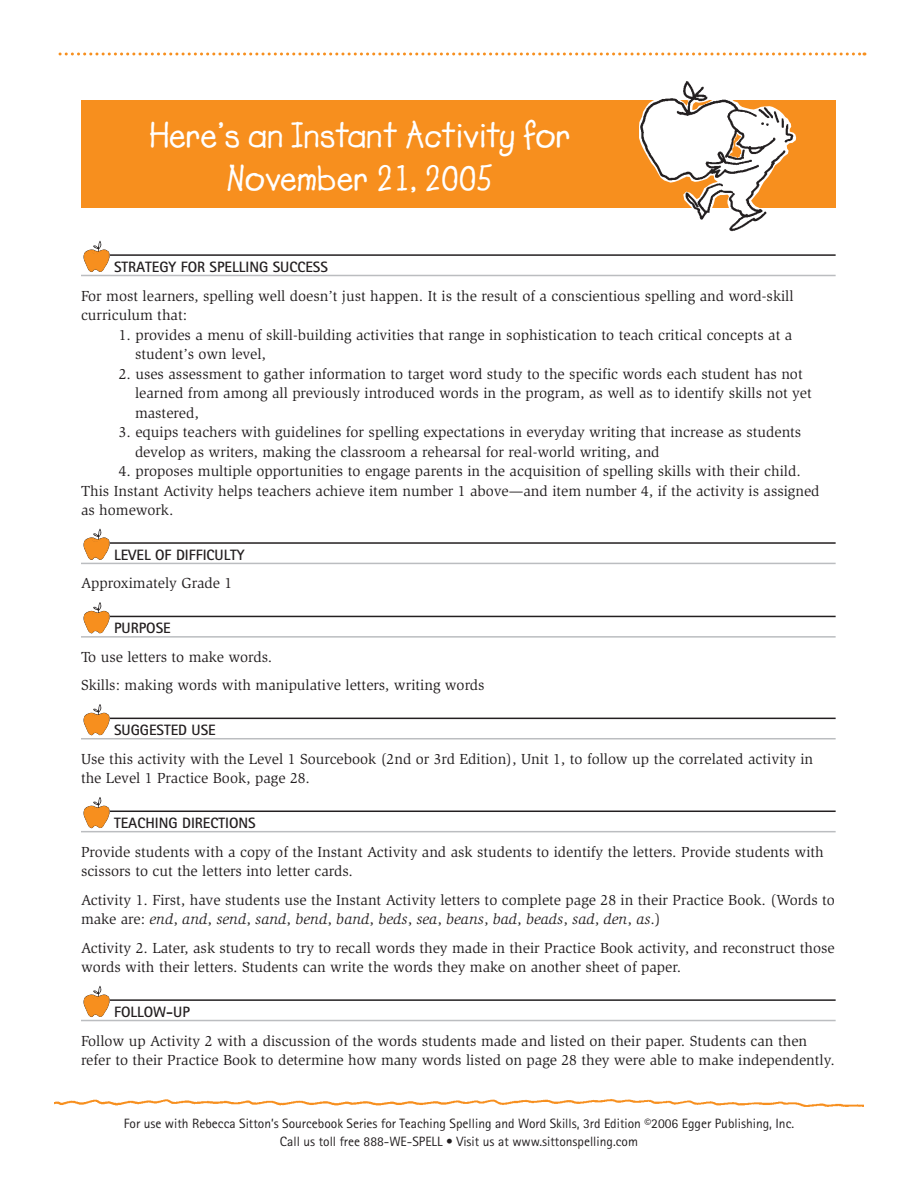
<style>
.page{position:relative;width:918px;height:1188px;background:#fff}
.page>*{position:absolute;margin:0;border:0;box-sizing:border-box;transform-origin:0 0}
.t1{font:700 36px/43.2px "Lemonade ICG";color:#fff;text-align:center}
.t2{font:15px/19.5px "Slimbach";color:#231f20}
.t3{font:700 15px "Rotis Sans Serif";color:#231f20}
.t4{font:13.5px/18px "Rotis Sans Serif";color:#231f20;text-align:center}
.s1{font-style:italic}
</style>
<div class="page">
<svg style="left:60px;top:52px;width:805px;height:4px"></svg>
<img style="left:54px;top:1099px;width:810px;height:8px">
<div style="left:81px;top:100px;width:755px;height:108px;background:#f78f1e"></div>
<svg style="left:639px;top:81px;width:157px;height:151px"></svg>
<hr style="left:81px;top:254px;width:755px;height:2px;background:#231f20">
<hr style="left:81px;top:275px;width:755px;height:1px;background:#bbbdc0">
<hr style="left:81px;top:542px;width:755px;height:2px;background:#231f20">
<hr style="left:81px;top:563px;width:755px;height:1px;background:#bbbdc0">
<hr style="left:81px;top:616px;width:755px;height:1px;background:#231f20">
<hr style="left:81px;top:636px;width:755px;height:2px;background:#bbbdc0">
<hr style="left:81px;top:718px;width:755px;height:1px;background:#231f20">
<hr style="left:81px;top:738px;width:755px;height:1px;background:#bbbdc0">
<hr style="left:81px;top:811px;width:755px;height:1px;background:#231f20">
<hr style="left:81px;top:831px;width:755px;height:1px;background:#bbbdc0">
<hr style="left:81px;top:999px;width:755px;height:2px;background:#231f20">
<hr style="left:81px;top:1020px;width:755px;height:1px;background:#bbbdc0">
<div style="left:81px;top:241px;width:29px;height:31px;background:#fff"></div>
<svg style="left:84px;top:241px;width:26px;height:31px"></svg>
<div style="left:81px;top:529px;width:29px;height:31px;background:#fff"></div>
<svg style="left:84px;top:529px;width:26px;height:31px"></svg>
<div style="left:81px;top:602px;width:29px;height:31px;background:#fff"></div>
<svg style="left:84px;top:602px;width:26px;height:31px"></svg>
<div style="left:81px;top:704px;width:29px;height:31px;background:#fff"></div>
<svg style="left:84px;top:704px;width:26px;height:31px"></svg>
<div style="left:81px;top:797px;width:29px;height:31px;background:#fff"></div>
<svg style="left:84px;top:797px;width:26px;height:31px"></svg>
<div style="left:81px;top:986px;width:29px;height:31px;background:#fff"></div>
<svg style="left:84px;top:986px;width:26px;height:31px"></svg>
<h1 class="t1" style="left:150px;top:115px;width:422px">Here’s an Instant Activity for<br>November 21, 2005</h1>
<p class="t3" style="left:114px;top:262px;width:215px">STRATEGY FOR SPELLING SUCCESS</p>
<p class="t2" style="left:81px;top:287px;width:714px">For most learners, spelling well doesn’t just happen. It is the result of a conscientious spelling and word-skill curriculum that:</p>
<p class="t2" style="left:135px;top:326px;width:659px;text-indent:-16px">1. provides a menu of skill-building activities that range in sophistication to teach critical concepts at a student’s own level,</p>
<p class="t2" style="left:135px;top:365px;width:678px;text-indent:-16px">2. uses assessment to gather information to target word study to the specific words each student has not learned from among all previously introduced words in the program, as well as to identify skills not yet mastered,</p>
<p class="t2" style="left:135px;top:423px;width:668px;text-indent:-16px">3. equips teachers with guidelines for spelling expectations in everyday writing that increase as students develop as writers, making the classroom a rehearsal for real-world writing, and</p>
<p class="t2" style="left:81px;top:462px;width:740px;text-indent:38px">4. proposes multiple opportunities to engage parents in the acquisition of spelling skills with their child.<br>This Instant Activity helps teachers achieve item number 1 above—and item number 4, if the activity is assigned as homework.</p>
<p class="t3" style="left:114px;top:550px;width:132px">LEVEL OF DIFFICULTY</p>
<p class="t2" style="left:81px;top:575px;width:153px">Approximately Grade 1</p>
<p class="t3" style="left:114px;top:623px;width:58px">PURPOSE</p>
<p class="t2" style="left:81px;top:644px;width:405px;line-height:28.5px">To use letters to make words.<br>Skills: making words with manipulative letters, writing words</p>
<p class="t3" style="left:114px;top:725px;width:103px">SUGGESTED USE</p>
<p class="t2" style="left:81px;top:750px;width:734px">Use this activity with the Level 1 Sourcebook (2nd or 3rd Edition), Unit 1, to follow up the correlated activity in the Level 1 Practice Book, page 28.</p>
<p class="t3" style="left:114px;top:818px;width:143px">TEACHING DIRECTIONS</p>
<p class="t2" style="left:81px;top:843px;width:744px">Provide students with a copy of the Instant Activity and ask students to identify the letters. Provide students with scissors to cut the letters into letter cards.</p>
<p class="t2" style="left:81px;top:891px;width:755px">Activity 1. First, have students use the Instant Activity letters to complete page 28 in their Practice Book. (Words to make are: <span class="s1">end</span>, <span class="s1">and</span>, <span class="s1">send</span>, <span class="s1">sand</span>, <span class="s1">bend</span>, <span class="s1">band</span>, <span class="s1">beds</span>, <span class="s1">sea</span>, <span class="s1">beans</span>, <span class="s1">bad</span>, <span class="s1">beads</span>, <span class="s1">sad</span>, <span class="s1">den</span>, <span class="s1">as</span>.)</p>
<p class="t2" style="left:81px;top:939px;width:755px">Activity 2. Later, ask students to try to recall words they made in their Practice Book activity, and reconstruct those words with their letters. Students can write the words they make on another sheet of paper.</p>
<p class="t3" style="left:114px;top:1007px;width:77px">FOLLOW-UP</p>
<p class="t2" style="left:81px;top:1032px;width:755px">Follow up Activity 2 with a discussion of the words students made and listed on their paper. Students can then refer to their Practice Book to determine how many words listed on page 28 they were able to make independently.</p>
<p class="t4" style="left:124px;top:1115px;width:672px">For use with Rebecca Sitton’s Sourcebook Series for Teaching Spelling and Word Skills, 3rd Edition ©2006 Egger Publishing, Inc.<br>Call us toll free 888-WE-SPELL • Visit us at www.sittonspelling.com</p>
</div>
